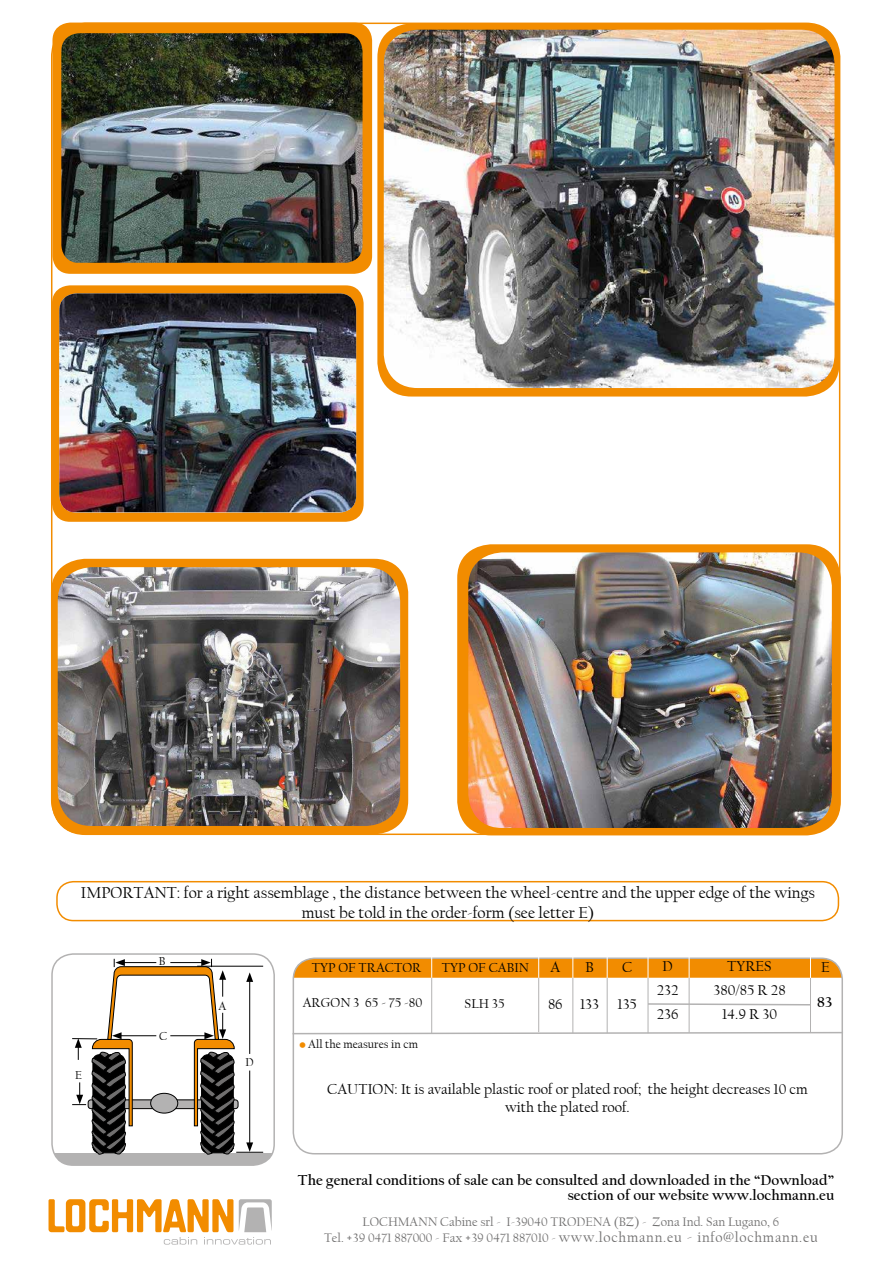
<style>
.page{position:relative;width:893px;height:1263px;background:#fff}
.page>*{position:absolute;margin:0;border:0;box-sizing:border-box;transform-origin:0 0}
.t1{font:16.5px/19.8px "Californian FB";color:#000;text-align:center}
.t2{font:15px/24px "Californian FB";color:#000;text-align:center}
.t3{font:700 15px/15px "Californian FB";color:#000;text-align:right}
.t4{font:13.5px "Californian FB";color:#000}
.t5{font:12.9px/16.2px "Californian FB";color:#706f6f;text-align:center}
.t6{font:12px "Californian FB";color:#000}
.s1{font-size:10.5px;color:#f28c00}
.s2{font-size:14.55px}
.s3{font-size:16.2px}
</style>
<div class="page">
<svg style="left:49px;top:1199px;width:223px;height:45px"></svg>
<svg style="left:293px;top:1137px;width:549px;height:17px"></svg>
<div style="left:293px;top:957px;width:550px;height:197px;border:2px solid #b3b2b2;border-radius:21px"></div>
<div style="left:52px;top:1153px;width:222px;height:12px;background:#b3b2b2"></div>
<div style="left:51px;top:953px;width:224px;height:213px;border:2px solid #b3b2b2;border-radius:21px"></div>
<svg style="left:72px;top:959px;width:191px;height:196px"></svg>
<hr style="left:431px;top:978px;width:1px;height:55px;background:#b3b2b2">
<hr style="left:538px;top:978px;width:1px;height:54px;background:#b3b2b2">
<svg style="left:293px;top:957px;width:549px;height:21px;background:#ee951c"></svg>
<hr style="left:572px;top:955px;width:1px;height:30px;background:#fff">
<hr style="left:607px;top:955px;width:1px;height:30px;background:#fff">
<hr style="left:648px;top:955px;width:1px;height:30px;background:#fff">
<hr style="left:810px;top:954px;width:1px;height:31px;background:#fff">
<hr style="left:689px;top:955px;width:1px;height:31px;background:#fff">
<hr style="left:648px;top:978px;width:1px;height:55px;background:#b3b2b2">
<hr style="left:607px;top:978px;width:1px;height:55px;background:#b3b2b2">
<hr style="left:572px;top:978px;width:1px;height:55px;background:#b3b2b2">
<svg style="left:292px;top:1031px;width:551px;height:4px"></svg>
<hr style="left:689px;top:978px;width:1px;height:54px;background:#b3b2b2">
<hr style="left:810px;top:978px;width:1px;height:54px;background:#b3b2b2">
<div style="left:56px;top:881px;width:783px;height:40px;border:2px solid #f28c00;border-radius:17px"></div>
<div style="left:377px;top:23px;width:463px;height:373px;background:#f28c00;border-radius:34px"></div>
<div style="left:51px;top:559px;width:357px;height:275px;background:#f28c00;border-radius:34px"></div>
<div style="left:457px;top:544px;width:384px;height:291px;background:#f28c00;border-radius:34px"></div>
<svg style="left:647px;top:1002px;width:163px;height:4px"></svg>
<img style="left:384px;top:30px;width:450px;height:358px">
<img style="left:468px;top:552px;width:364px;height:276px">
<img style="left:58px;top:567px;width:342px;height:259px">
<div style="left:52px;top:23px;width:320px;height:251px;background:#f28c00;border-radius:18px"></div>
<img style="left:61px;top:33px;width:302px;height:230px">
<div style="left:52px;top:285px;width:312px;height:237px;background:#f28c00;border-radius:18px"></div>
<img style="left:59px;top:293px;width:297px;height:219px">
<p class="t1" style="left:81px;top:883px;width:735px">IMPORTANT: for a right assemblage , the distance between the wheel-centre and the upper edge of the wings must be told in the order-form (see letter E)</p>
<p class="t6" style="left:75px;top:1068px;width:8px">E</p>
<p class="t6" style="left:159px;top:954px;width:8px">B</p>
<p class="t6" style="left:159px;top:1029px;width:10px">C</p>
<p class="t6" style="left:218px;top:999px;width:9px">A</p>
<p class="t6" style="left:246px;top:1055px;width:10px">D</p>
<p class="t4" style="left:312px;top:960px;width:111px">TYP OF TRACTOR</p>
<p class="t4" style="left:442px;top:960px;width:88px">TYP OF CABIN</p>
<p class="t2" style="left:727px;top:954px;width:46px">TYRES</p>
<p class="t2" style="left:657px;top:955px;width:23px">D<br>232<br>236</p>
<p class="t2" style="left:550px;top:955px;width:11px">A</p>
<p class="t2" style="left:548px;top:992px;width:16px">86</p>
<p class="t2" style="left:622px;top:955px;width:12px">C</p>
<p class="t2" style="left:618px;top:992px;width:21px">135</p>
<p class="t2" style="left:585px;top:955px;width:10px">B</p>
<p class="t2" style="left:580px;top:992px;width:20px">133</p>
<p class="t2" style="left:714px;top:979px;width:74px">380/85 R 28<br>14.9 R 30</p>
<p class="t4" style="left:303px;top:995px;width:121px">ARGON 3 65 - 75 -80</p>
<p class="t4" style="left:465px;top:996px;width:42px">SLH 35</p>
<p class="t6" style="left:299px;top:1037px;width:120px"><span class="s1">•</span> All the measures in cm</p>
<p class="t2" style="left:821px;top:955px;width:10px">E</p>
<p class="t3" style="left:817px;top:995px;width:16px">83</p>
<p class="t2" style="left:327px;top:1080px;width:482px;line-height:18px">CAUTION: It is available plastic roof or plated roof; the height decreases 10 cm with the plated roof.</p>
<p class="t3" style="left:298px;top:1172px;width:538px">The general conditions of sale can be consulted and downloaded in the “Download” section of our website www.lochmann.eu</p>
<p class="t5" style="left:324px;top:1213px;width:495px">LOCHMANN Cabine srl - I-39040 TRODENA (BZ) - Zona Ind. San Lugano, 6<br>Tel. +39 0471 887000 - Fax +39 0471 887010 - <span class="s2">www.lochmann.eu</span> <span class="s3">-</span> <span class="s2">info@lochmann.eu</span></p>
</div>
